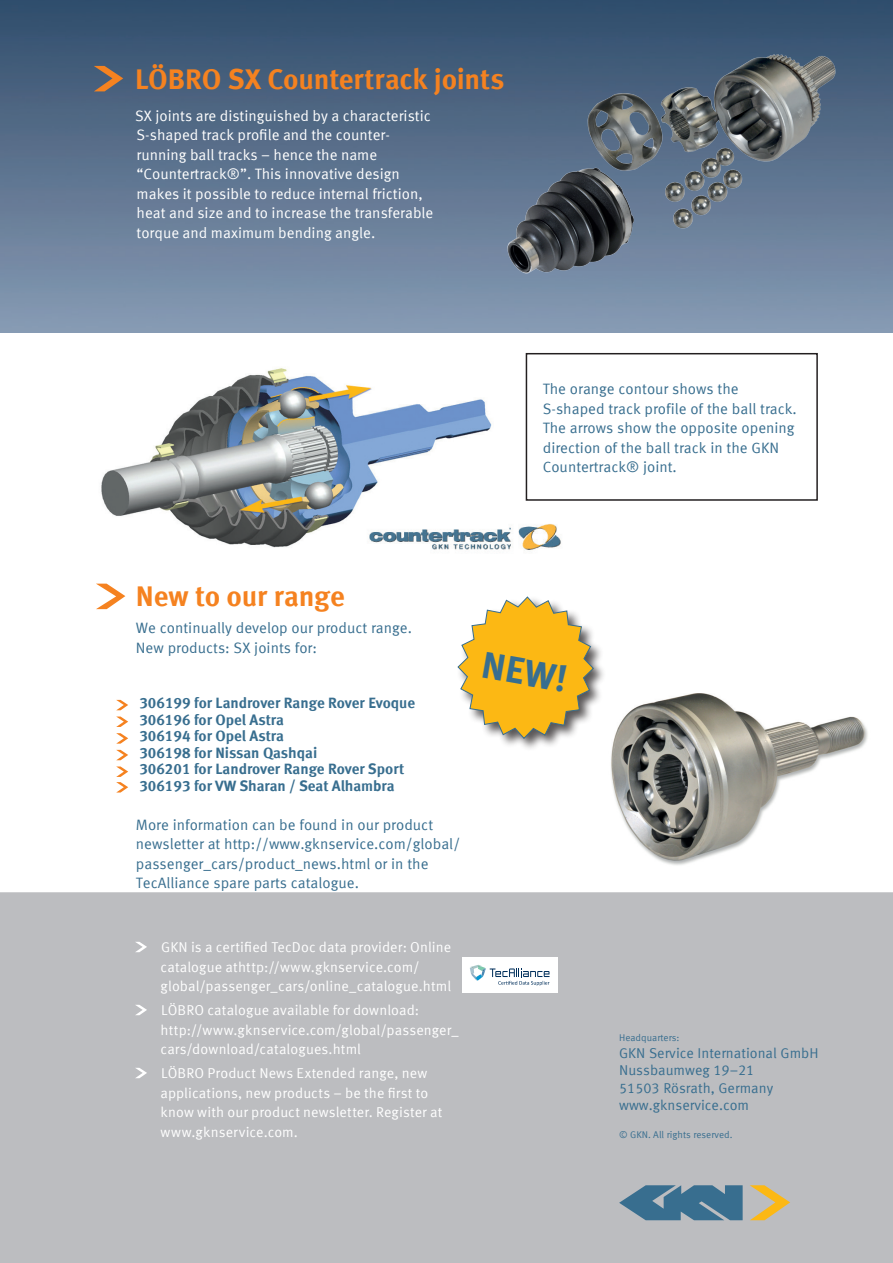
<style>
.page{position:relative;width:893px;height:1263px;background:#fff}
.page>*{position:absolute;margin:0;border:0;box-sizing:border-box;transform-origin:0 0}
.t1{font:700 37.8px "Meta Offc";color:#386e8f}
.t2{font:700 28.5px "Meta Offc";letter-spacing:-.01em;color:#f58220}
.t3{font:15px/19.5px "Meta Offc Norm";color:#386e8f}
.t4{font:15px/19.5px "Meta Offc Norm";color:#fff}
.t5{font:700 15px/16.5px "Meta Offc";color:#386e8f}
.t6{font:14.25px/19.5px "Meta Offc Norm";letter-spacing:.005em;color:#fff}
.t7{font:14.25px/17.1px "Meta Offc Norm";color:#386e8f}
.t8{font:9.75px "Meta Offc Norm";color:#386e8f}
</style>
<div class="page">
<img style="left:0;top:0;width:893px;height:332px">
<div style="left:0;top:892px;width:893px;height:371px;background:#bcbdc0"></div>
<svg style="left:94px;top:66px;width:29px;height:25px"></svg>
<svg style="left:135px;top:942px;width:12px;height:10px"></svg>
<svg style="left:135px;top:1005px;width:12px;height:10px"></svg>
<svg style="left:135px;top:1068px;width:12px;height:10px"></svg>
<svg style="left:96px;top:584px;width:29px;height:25px"></svg>
<svg style="left:116px;top:700px;width:12px;height:10px"></svg>
<svg style="left:116px;top:716px;width:12px;height:11px"></svg>
<svg style="left:116px;top:733px;width:12px;height:11px"></svg>
<svg style="left:619px;top:1185px;width:124px;height:35px;background:#537e99"></svg>
<svg style="left:750px;top:1185px;width:40px;height:35px"></svg>
<div style="left:462px;top:957px;width:95px;height:36px;background:#fff"></div>
<svg style="left:470px;top:965px;width:79px;height:21px"></svg>
<img style="left:470px;top:45px;width:390px;height:259px">
<img style="left:101px;top:368px;width:391px;height:180px">
<img style="left:358px;top:514px;width:203px;height:37px">
<div style="left:526px;top:353px;width:292px;height:148px;border:2px solid #231f20"></div>
<img style="left:611px;top:693px;width:257px;height:172px">
<div style="left:456px;top:595px;width:151px;height:157px;background:#231f20;opacity:.75"></div>
<svg style="left:457px;top:596px;width:138px;height:144px"></svg>
<svg style="left:116px;top:750px;width:12px;height:10px"></svg>
<svg style="left:116px;top:766px;width:12px;height:26px"></svg>
<h2 class="t2" style="left:135px;top:62px;width:371px">LÖBRO SX Countertrack joints</h2>
<p class="t4" style="left:135px;top:106px;width:300px">SX joints are distinguished by a characteristic S-shaped track profile and the counter&shy;running ball tracks – hence the name “Countertrack®”. This innovative design makes it possible to reduce internal friction, heat and size and to increase the transferable torque and maximum bending angle.</p>
<p class="t3" style="left:543px;top:380px;width:256px">The orange contour shows the S-shaped track profile of the ball track.<br>The arrows show the opposite opening direction of the ball track in the GKN Countertrack® joint.</p>
<h2 class="t2" style="left:136px;top:579px;width:211px">New to our range</h2>
<p class="t3" style="left:136px;top:619px;width:278px">We continually develop our product range.<br>New products: SX joints for:</p>
<p class="t5" style="left:139px;top:695px;width:277px">306199 for Landrover Range Rover Evoque<br>306196 for Opel Astra<br>306194 for Opel Astra<br>306198 for Nissan Qashqai<br>306201 for Landrover Range Rover Sport<br>306193 for VW Sharan / Seat Alhambra</p>
<p class="t3" style="left:136px;top:815px;width:326px">More information can be found in our product newsletter at http://www.gknservice.com/global/ passenger_cars/product_news.html or in the TecAlliance spare parts catalogue.</p>
<p class="t6" style="left:161px;top:938px;width:292px">GKN is a certified TecDoc data provider: Online catalogue athttp://www.gknservice.com/ global/passenger_cars/online_catalogue.html</p>
<p class="t6" style="left:161px;top:1001px;width:300px">LÖBRO catalogue available for download: http://www.gknservice.com/global/passenger_ cars/download/catalogues.html</p>
<p class="t6" style="left:161px;top:1064px;width:283px">LÖBRO Product News Extended range, new applications, new products – be the first to know with our product newsletter. Register at www.gknservice.com.</p>
<h1 class="t1" style="left:486px;top:642px;width:88px;rotate:10deg">NEW!</h1>
<p class="t8" style="left:619px;top:1032px;width:62px">Headquarters:</p>
<p class="t7" style="left:619px;top:1045px;width:201px">GKN Service International GmbH<br>Nussbaumweg 19–21<br>51503 Rösrath, Germany www.gknservice.com</p>
<p class="t8" style="left:619px;top:1129px;width:115px">© GKN. All rights reserved.</p>
</div>
